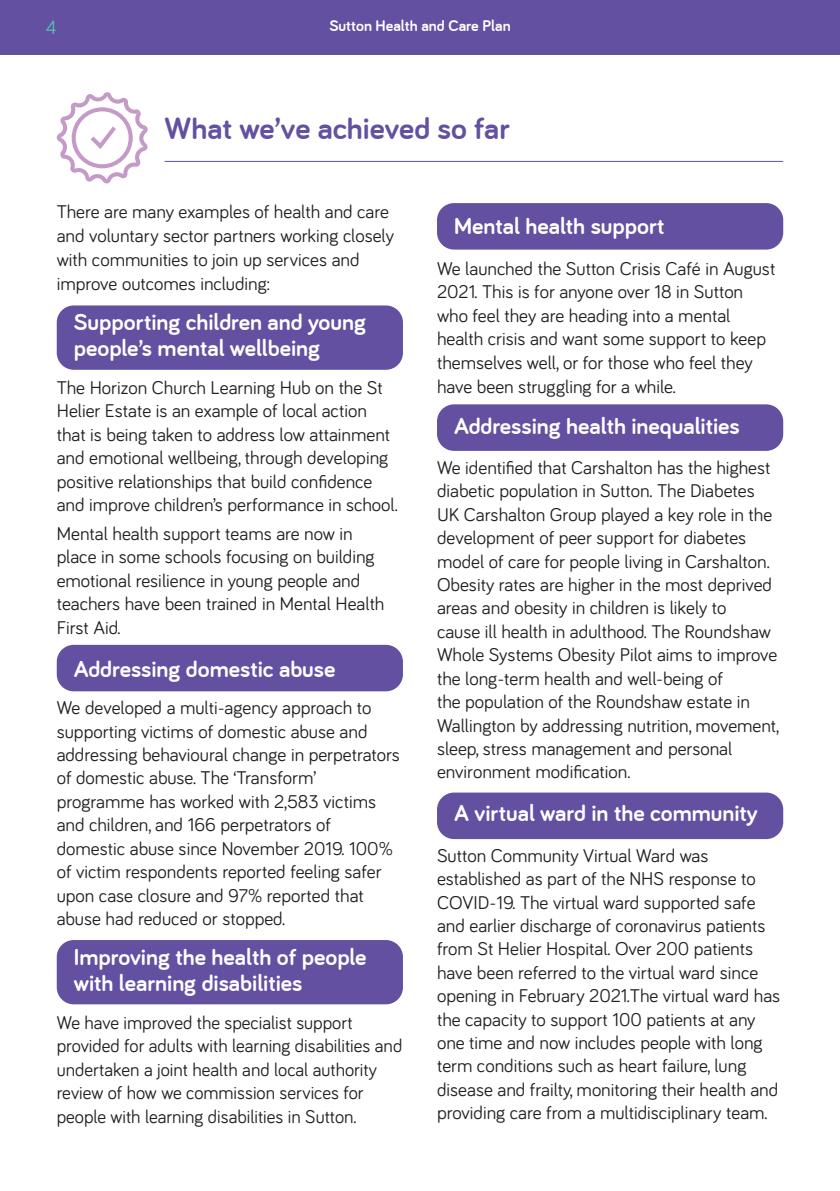
<style>
.page{position:relative;width:840px;height:1191px;background:#fff}
.page>*{position:absolute;margin:0;border:0;box-sizing:border-box;transform-origin:0 0}
.t1{font:700 32px "Bariol";color:#6350a1}
.t2{font:700 24px/26px "Bariol";color:#fff}
.t3{font:20px "Bariol";color:#53bfac}
.t4{font:19px/23.4px "Bariol";color:#231f20}
.t5{font:700 16px "Bariol";color:#fff}
</style>
<div class="page">
<div style="left:57px;top:645px;width:346px;height:46px;background:#6350a1;border-radius:17px"></div>
<div style="left:0;top:0;width:839px;height:55px;background:#6350a1"></div>
<svg style="left:57px;top:92px;width:91px;height:91px"></svg>
<hr style="left:164px;top:161px;width:618px;height:1px;background:#6350a1">
<div style="left:57px;top:305px;width:346px;height:65px;background:#6350a1;border-radius:17px"></div>
<div style="left:57px;top:940px;width:346px;height:64px;background:#6350a1;border-radius:17px"></div>
<div style="left:437px;top:792px;width:345px;height:47px;background:#6350a1;border-radius:17px"></div>
<div style="left:437px;top:404px;width:345px;height:47px;background:#6350a1;border-radius:17px"></div>
<div style="left:437px;top:203px;width:345px;height:47px;background:#6350a1;border-radius:17px"></div>
<p class="t3" style="left:46px;top:13px;width:12px">4</p>
<p class="t5" style="left:329px;top:17px;width:183px">Sutton Health and Care Plan</p>
<h1 class="t1" style="left:164px;top:110px;width:346px">What we’ve achieved so far</h1>
<p class="t4" style="left:57px;top:199px;width:338px;line-height:24px">There are many examples of health and care and voluntary sector partners working closely with communities to join up services and improve outcomes including:</p>
<p class="t2" style="left:74px;top:309px;width:293px">Supporting children and young people’s mental wellbeing</p>
<p class="t4" style="left:57px;top:375px;width:342px">The Horizon Church Learning Hub on the St Helier Estate is an example of local action that is being taken to address low attainment and emotional wellbeing, through developing positive relationships that build confidence and improve children’s performance in school.</p>
<p class="t4" style="left:57px;top:521px;width:329px">Mental health support teams are now in place in some schools focusing on building emotional resilience in young people and teachers have been trained in Mental Health First Aid.</p>
<p class="t2" style="left:74px;top:655px;width:263px">Addressing domestic abuse</p>
<p class="t4" style="left:57px;top:695px;width:344px">We developed a multi-agency approach to supporting victims of domestic abuse and addressing behavioural change in perpetrators of domestic abuse. The ‘Transform’ programme has worked with 2,583 victims and children, and 166 perpetrators of domestic abuse since November 2019. 100% of victim respondents reported feeling safer upon case closure and 97% reported that abuse had reduced or stopped.</p>
<p class="t2" style="left:74px;top:944px;width:294px">Improving the health of people with learning disabilities</p>
<p class="t4" style="left:57px;top:1009px;width:347px">We have improved the specialist support provided for adults with learning disabilities and undertaken a joint health and local authority review of how we commission services for people with learning disabilities in Sutton.</p>
<p class="t2" style="left:454px;top:213px;width:212px">Mental health support</p>
<p class="t4" style="left:437px;top:256px;width:339px">We launched the Sutton Crisis Café in August 2021. This is for anyone over 18 in Sutton who feel they are heading into a mental health crisis and want some support to keep themselves well, or for those who feel they have been struggling for a while.</p>
<p class="t2" style="left:454px;top:412px;width:287px">Addressing health inequalities</p>
<p class="t4" style="left:437px;top:455px;width:343px">We identified that Carshalton has the highest diabetic population in Sutton. The Diabetes UK Carshalton Group played a key role in the development of peer support for diabetes model of care for people living in Carshalton.<br>Obesity rates are higher in the most deprived areas and obesity in children is likely to<br>cause ill health in adulthood. The Roundshaw Whole Systems Obesity Pilot aims to improve the long-term health and well-being of<br>the population of the Roundshaw estate in Wallington by addressing nutrition, movement, sleep, stress management and personal environment modification.</p>
<p class="t2" style="left:454px;top:800px;width:305px">A virtual ward in the community</p>
<p class="t4" style="left:437px;top:842px;width:344px">Sutton Community Virtual Ward was established as part of the NHS response to COVID-19. The virtual ward supported safe and earlier discharge of coronavirus patients from St Helier Hospital. Over 200 patients have been referred to the virtual ward since opening in February 2021.The virtual ward has the capacity to support 100 patients at any one time and now includes people with long term conditions such as heart failure, lung disease and frailty, monitoring their health and providing care from a multidisciplinary team.</p>
</div>
